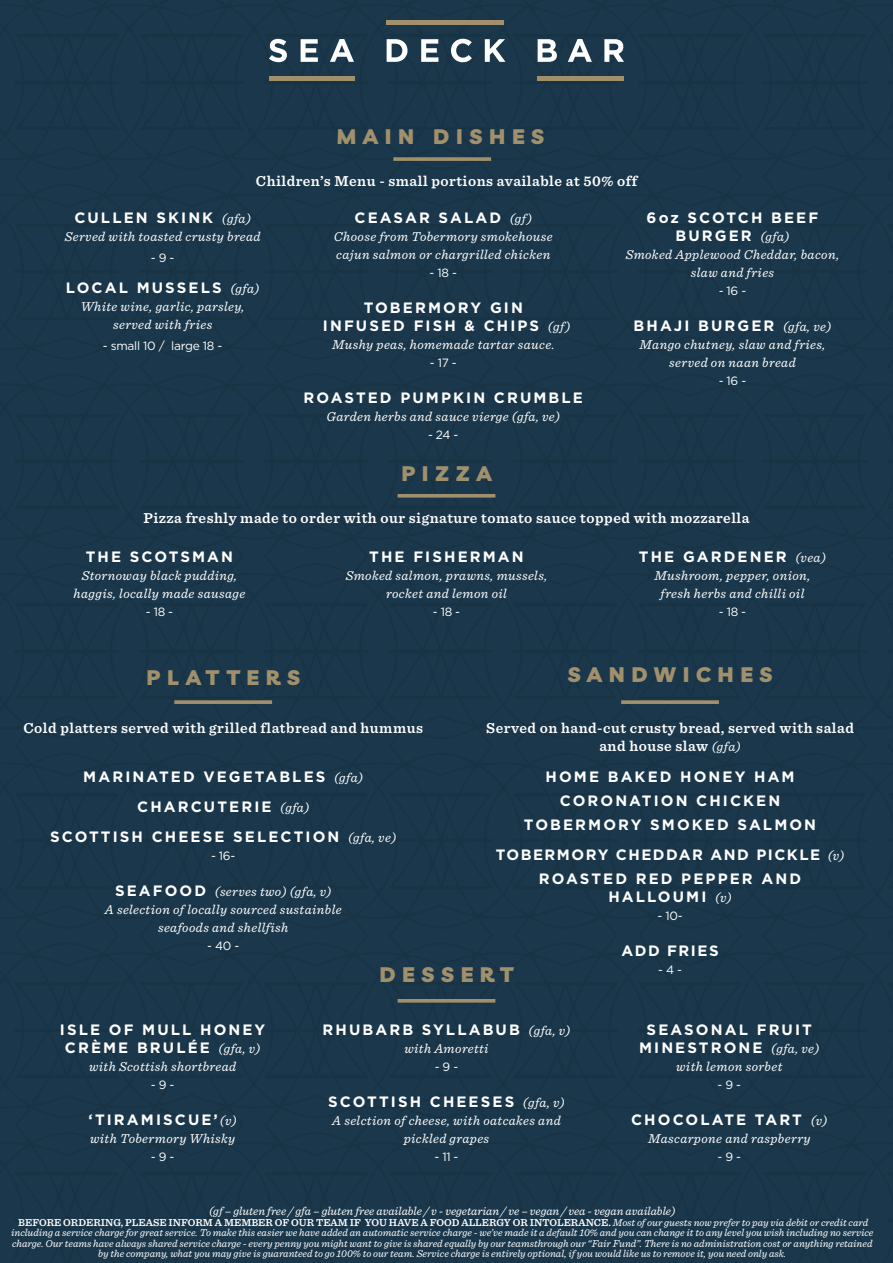
<style>
.page{position:relative;width:893px;height:1263px;background:#1a374b}
.page>*{position:absolute;margin:0;border:0;box-sizing:border-box;transform-origin:0 0}
.t1{font:900 21px "Livvic";letter-spacing:.32em;color:#a1906c}
.t2{font:700 15px "Gotham";letter-spacing:.14em;color:#fff}
.t3{font:600 15px "Sentinel";letter-spacing:.035em;color:#fff}
.t4{font:700 15px "Gotham";letter-spacing:.1em;color:#fff}
.t5{font:italic 13.5px "Sentinel";letter-spacing:.035em;color:#fff}
.t6{font:12px "Gotham";letter-spacing:-.025em;color:#fff}
.t7{font:italic 12px "Sentinel";color:#fff}
.t8{font:italic 10.5px/10.5px "Sentinel";color:#fff;text-align:center}
.s1{font-family:"Sentinel";font-weight:400;font-style:italic;font-size:13.5px}
.s2{font-weight:400;font-style:italic;font-size:13.5px}
.s3{font-family:"Gotham";font-weight:700;font-style:normal;font-size:15px}
.s4{font-weight:600;font-style:normal}
</style>
<div class="page">
<div style="left:269px;top:76px;width:85px;height:5px;background:#a1906b"></div>
<div style="left:387px;top:20px;width:117px;height:5px;background:#a1906b"></div>
<div style="left:538px;top:76px;width:86px;height:5px;background:#a1906b"></div>
<svg style="left:393px;top:157px;width:98px;height:4px"></svg>
<svg style="left:398px;top:494px;width:97px;height:4px"></svg>
<svg style="left:174px;top:700px;width:98px;height:4px"></svg>
<svg style="left:621px;top:700px;width:98px;height:4px"></svg>
<hr style="left:398px;top:999px;width:97px;height:3px;background:#a1906c">
<p class="t1" style="left:336px;top:119px;width:209px">MAIN DISHES</p>
<p class="t3" style="left:256px;top:170px;width:383px">Children’s Menu - small portions available at 50% off</p>
<p class="t2" style="left:74px;top:208px;width:178px">CULLEN SKINK <span class="s1">(gfa)</span></p>
<p class="t5" style="left:65px;top:226px;width:197px">Served with toasted crusty bread</p>
<p class="t6" style="left:151px;top:250px;width:25px">- 9 -</p>
<p class="t2" style="left:66px;top:278px;width:195px">LOCAL MUSSELS <span class="s1">(gfa)</span></p>
<p class="t5" style="left:81px;top:297px;width:165px">White wine, garlic, parsley,</p>
<p class="t5" style="left:113px;top:315px;width:101px">served with fries</p>
<p class="t6" style="left:103px;top:338px;width:121px">- small 10 / large 18 -</p>
<p class="t2" style="left:354px;top:208px;width:179px">CEASAR SALAD <span class="s1">(gf)</span></p>
<p class="t5" style="left:334px;top:226px;width:220px">Choose from Tobermory smokehouse</p>
<p class="t5" style="left:336px;top:244px;width:216px">cajun salmon or chargrilled chicken</p>
<p class="t6" style="left:430px;top:265px;width:29px">- 18 -</p>
<p class="t2" style="left:364px;top:298px;width:161px">TOBERMORY GIN</p>
<p class="t2" style="left:323px;top:316px;width:249px">INFUSED FISH &amp; CHIPS <span class="s1">(gf)</span></p>
<p class="t5" style="left:332px;top:334px;width:224px">Mushy peas, homemade tartar sauce.</p>
<p class="t6" style="left:430px;top:355px;width:28px">- 17 -</p>
<p class="t2" style="left:304px;top:388px;width:281px">ROASTED PUMPKIN CRUMBLE</p>
<p class="t5" style="left:326px;top:406px;width:235px">Garden herbs and sauce vierge (gfa, ve)</p>
<p class="t6" style="left:428px;top:427px;width:32px">- 24 -</p>
<p class="t1" style="left:401px;top:456px;width:92px">PIZZA</p>
<p class="t2" style="left:647px;top:208px;width:173px">6oz SCOTCH BEEF</p>
<p class="t2" style="left:675px;top:226px;width:115px">BURGER <span class="s1">(gfa)</span></p>
<p class="t5" style="left:626px;top:244px;width:215px">Smoked Applewood Cheddar, bacon,</p>
<p class="t5" style="left:691px;top:262px;width:85px">slaw and fries</p>
<p class="t6" style="left:719px;top:283px;width:29px">- 16 -</p>
<p class="t2" style="left:634px;top:316px;width:199px">BHAJI BURGER <span class="s1">(gfa, ve)</span></p>
<p class="t5" style="left:639px;top:334px;width:187px">Mango chutney, slaw and fries,</p>
<p class="t5" style="left:669px;top:352px;width:128px">served on naan bread</p>
<p class="t6" style="left:719px;top:373px;width:29px">- 16 -</p>
<p class="t3" style="left:143px;top:506px;width:608px">Pizza freshly made to order with our signature tomato sauce topped with mozzarella</p>
<p class="t2" style="left:86px;top:547px;width:149px">THE SCOTSMAN</p>
<p class="t5" style="left:82px;top:565px;width:157px">Stornoway black pudding,</p>
<p class="t5" style="left:74px;top:583px;width:173px">haggis, locally made sausage</p>
<p class="t6" style="left:146px;top:604px;width:29px">- 18 -</p>
<p class="t2" style="left:369px;top:547px;width:156px">THE FISHERMAN</p>
<p class="t5" style="left:346px;top:565px;width:203px">Smoked salmon, prawns, mussels,</p>
<p class="t5" style="left:386px;top:583px;width:122px">rocket and lemon oil</p>
<p class="t6" style="left:433px;top:604px;width:29px">- 18 -</p>
<p class="t2" style="left:639px;top:547px;width:188px">THE GARDENER <span class="s1">(vea)</span></p>
<p class="t5" style="left:654px;top:565px;width:158px">Mushroom, pepper, onion,</p>
<p class="t5" style="left:661px;top:583px;width:145px">fresh herbs and chilli oil</p>
<p class="t6" style="left:719px;top:604px;width:29px">- 18 -</p>
<p class="t1" style="left:146px;top:661px;width:155px">PLATTERS</p>
<p class="t1" style="left:568px;top:658px;width:206px">SANDWICHES</p>
<p class="t3" style="left:24px;top:716px;width:401px">Cold platters served with grilled flatbread and hummus</p>
<p class="t3" style="left:486px;top:716px;width:369px">Served on hand-cut crusty bread, served with salad</p>
<p class="t3" style="left:599px;top:734px;width:143px">and house slaw <span class="s2">(gfa)</span></p>
<p class="t2" style="left:83px;top:767px;width:281px">MARINATED VEGETABLES <span class="s1">(gfa)</span></p>
<p class="t2" style="left:137px;top:797px;width:173px">CHARCUTERIE <span class="s1">(gfa)</span></p>
<p class="t2" style="left:50px;top:827px;width:348px">SCOTTISH CHEESE SELECTION <span class="s1">(gfa, ve)</span></p>
<p class="t6" style="left:211px;top:848px;width:26px">- 16-</p>
<p class="t5" style="left:115px;top:881px;width:218px"><span class="s3">SEAFOOD</span> (serves two) (gfa, v)</p>
<p class="t5" style="left:105px;top:899px;width:238px">A selection of locally sourced sustainble</p>
<p class="t5" style="left:158px;top:917px;width:132px">seafoods and shellfish</p>
<p class="t6" style="left:207px;top:938px;width:34px">- 40 -</p>
<p class="t2" style="left:545px;top:767px;width:251px">HOME BAKED HONEY HAM</p>
<p class="t2" style="left:560px;top:791px;width:222px">CORONATION CHICKEN</p>
<p class="t2" style="left:524px;top:815px;width:294px">TOBERMORY SMOKED SALMON</p>
<p class="t4" style="left:496px;top:845px;width:350px">TOBERMORY CHEDDAR AND PICKLE <span class="s1">(v)</span></p>
<p class="t2" style="left:539px;top:869px;width:264px">ROASTED RED PEPPER AND</p>
<p class="t2" style="left:608px;top:887px;width:125px">HALLOUMI <span class="s1">(v)</span></p>
<p class="t6" style="left:657px;top:908px;width:27px">- 10-</p>
<p class="t4" style="left:621px;top:941px;width:99px">ADD FRIES</p>
<p class="t6" style="left:658px;top:962px;width:25px">- 4 -</p>
<p class="t1" style="left:379px;top:957px;width:135px">DESSERT</p>
<p class="t2" style="left:60px;top:1019px;width:207px">ISLE OF MULL HONEY</p>
<p class="t2" style="left:65px;top:1037px;width:197px">CRÈME BRULÉE <span class="s1">(gfa, v)</span></p>
<p class="t5" style="left:89px;top:1056px;width:149px">with Scottish shortbread</p>
<p class="t6" style="left:151px;top:1076px;width:25px">- 9 -</p>
<p class="t2" style="left:89px;top:1109px;width:150px">‘TIRAMISCUE’<span class="s1">(v)</span></p>
<p class="t5" style="left:90px;top:1128px;width:147px">with Tobermory Whisky</p>
<p class="t6" style="left:151px;top:1148px;width:25px">- 9 -</p>
<p class="t2" style="left:323px;top:1019px;width:249px">RHUBARB SYLLABUB <span class="s1">(gfa, v)</span></p>
<p class="t5" style="left:404px;top:1038px;width:86px">with Amoretti</p>
<p class="t6" style="left:435px;top:1058px;width:25px">- 9 -</p>
<p class="t2" style="left:328px;top:1091px;width:238px">SCOTTISH CHEESES <span class="s1">(gfa, v)</span></p>
<p class="t5" style="left:332px;top:1110px;width:230px">A selction of cheese, with oatcakes and</p>
<p class="t5" style="left:404px;top:1128px;width:87px">pickled grapes</p>
<p class="t6" style="left:434px;top:1148px;width:26px">- 11 -</p>
<p class="t2" style="left:647px;top:1019px;width:167px">SEASONAL FRUIT</p>
<p class="t2" style="left:639px;top:1037px;width:182px">MINESTRONE <span class="s1">(gfa, ve)</span></p>
<p class="t5" style="left:676px;top:1056px;width:108px">with lemon sorbet</p>
<p class="t6" style="left:717px;top:1076px;width:25px">- 9 -</p>
<p class="t2" style="left:631px;top:1109px;width:198px">CHOCOLATE TART <span class="s1">(v)</span></p>
<p class="t5" style="left:648px;top:1128px;width:164px">Mascarpone and raspberry</p>
<p class="t6" style="left:717px;top:1148px;width:25px">- 9 -</p>
<p class="t7" style="left:209px;top:1202px;width:468px">(gf – gluten free / gfa – gluten free available / v - vegetarian / ve – vegan / vea - vegan available)</p>
<p class="t8" style="left:11px;top:1216px;width:864px"><span class="s4">BEFORE ORDERING, PLEASE INFORM A MEMBER OF OUR TEAM IF YOU HAVE A FOOD ALLERGY OR INTOLERANCE.</span> Most of our guests now prefer to pay via debit or credit card including a service charge for great service. To make this easier we have added an automatic service charge - we’ve made it a default 10% and you can change it to any level you wish including no service charge. Our teams have always shared service charge - every penny you might want to give is shared equally by our teamsthrough our “Fair Fund”. There is no administration cost or anything retained by the company, what you may give is guaranteed to go 100% to our team. Service charge is entirely optional, if you would like us to remove it, you need only ask.</p>
</div>
